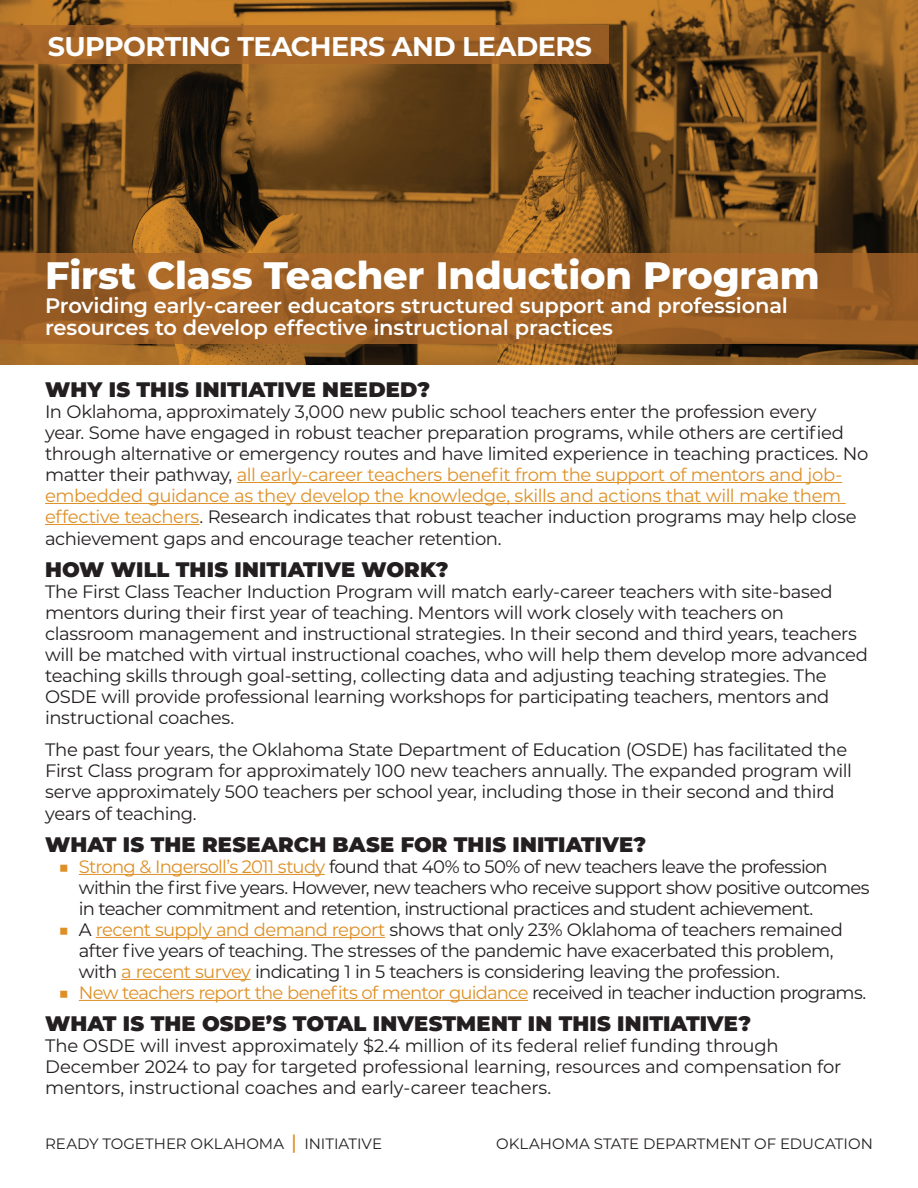
<style>
.page{position:relative;width:918px;height:1188px;background:#fff}
.page>*{position:absolute;margin:0;border:0;box-sizing:border-box;transform-origin:0 0}
.t1{font:800 38.25px "Montserrat";letter-spacing:-.005em;color:#fff}
.t2{font:700 27px "Montserrat";letter-spacing:-.02em;color:#fff}
.t3{font:900 21px "Montserrat";letter-spacing:.01em;color:#231f20}
.t4{font:600 21px/22.5px "Montserrat";letter-spacing:-.01em;color:#fff}
.t5{font:18px/21px "Montserrat";letter-spacing:-.025em;color:#231f20}
.t6{font:18px/21px "Montserrat";letter-spacing:-.045em;color:#231f20}
.t7{font:18px "Montserrat";letter-spacing:-.045em;color:#de9026}
.t8{font:15px "Montserrat";color:#231f20}
.s1{color:#de9026}
.s2{color:#231f20}
.s3{font-weight:600;font-size:19.5px;color:#de9026}
</style>
<div class="page">
<img style="left:0;top:0;width:918px;height:364px">
<hr style="left:237px;top:482px;width:605px;height:1px;background:#de9026">
<hr style="left:45px;top:503px;width:801px;height:1px;background:#de9026">
<hr style="left:45px;top:524px;width:155px;height:1px;background:#de9026">
<hr style="left:79px;top:874px;width:246px;height:1px;background:#de9026">
<hr style="left:96px;top:937px;width:289px;height:1px;background:#de9026">
<hr style="left:121px;top:979px;width:130px;height:1px;background:#de9026">
<hr style="left:79px;top:1000px;width:449px;height:1px;background:#de9026">
<svg style="left:0;top:25px;width:608px;height:39px;background:#a26325"></svg>
<svg style="left:0;top:253px;width:918px;height:90px;background:#a06125"></svg>
<h2 class="t2" style="left:48px;top:27px;width:546px">SUPPORTING TEACHERS AND LEADERS</h2>
<h1 class="t1" style="left:45px;top:247px;width:776px">First Class Teacher Induction Program</h1>
<p class="t4" style="left:45px;top:293px;width:744px">Providing early-career educators structured support and professional resources to develop effective instructional practices</p>
<p class="t3" style="left:45px;top:373px;width:387px">WHY IS THIS INITIATIVE NEEDED?</p>
<p class="t5" style="left:45px;top:400px;width:825px">In Oklahoma, approximately 3,000 new public school teachers enter the profession every<br>year. Some have engaged in robust teacher preparation programs, while others are certified through alternative or emergency routes and have limited experience in teaching practices. No matter their pathway, <span class="s1">all early-career teachers benefit from the support of mentors and job&shy;embedded guidance as they develop the knowledge, skills and actions that will make them effective teachers</span>. Research indicates that robust teacher induction programs may help close achievement gaps and encourage teacher retention.</p>
<p class="t3" style="left:45px;top:554px;width:405px">HOW WILL THIS INITIATIVE WORK?</p>
<p class="t5" style="left:45px;top:581px;width:824px">The First Class Teacher Induction Program will match early-career teachers with site-based mentors during their first year of teaching. Mentors will work closely with teachers on classroom management and instructional strategies. In their second and third years, teachers will be matched with virtual instructional coaches, who will help them develop more advanced teaching skills through goal-setting, collecting data and adjusting teaching strategies. The OSDE will provide professional learning workshops for participating teachers, mentors and instructional coaches.</p>
<p class="t5" style="left:45px;top:738px;width:808px">The past four years, the Oklahoma State Department of Education (OSDE) has facilitated the First Class program for approximately 100 new teachers annually. The expanded program will serve approximately 500 teachers per school year, including those in their second and third years of teaching.</p>
<p class="t3" style="left:45px;top:828px;width:603px">WHAT IS THE RESEARCH BASE FOR THIS INITIATIVE?</p>
<p class="t6" style="left:79px;top:855px;width:792px;text-indent:-20px"><span class="s1">■ Strong &amp; Ingersoll’s 2011 study</span> found that 40% to 50% of new teachers leave the profession within the first five years. However, new teachers who receive support show positive outcomes in teacher commitment and retention, instructional practices and student achievement.</p>
<p class="t5" style="left:79px;top:918px;width:766px;text-indent:-20px"><span class="s1">■</span> A <span class="s1">recent supply and demand report</span> shows that only 23% Oklahoma of teachers remained after five years of teaching. The stresses of the pandemic have exacerbated this problem, with <span class="s1">a recent survey</span> indicating 1 in 5 teachers is considering leaving the profession.</p>
<p class="t7" style="left:59px;top:980px;width:809px">■ New teachers report the benefits of mentor guidance <span class="s2">received in teacher induction programs.</span></p>
<p class="t3" style="left:45px;top:1007px;width:707px">WHAT IS THE OSDE’S TOTAL INVESTMENT IN THIS INITIATIVE?</p>
<p class="t5" style="left:45px;top:1034px;width:798px">The OSDE will invest approximately $2.4 million of its federal relief funding through<br>December 2024 to pay for targeted professional learning, resources and compensation for mentors, instructional coaches and early-career teachers.</p>
<p class="t8" style="left:45px;top:1133px;width:339px">READY TOGETHER OKLAHOMA <span class="s3">|</span> INITIATIVE</p>
<p class="t8" style="left:496px;top:1133px;width:378px">OKLAHOMA STATE DEPARTMENT OF EDUCATION</p>
</div>
